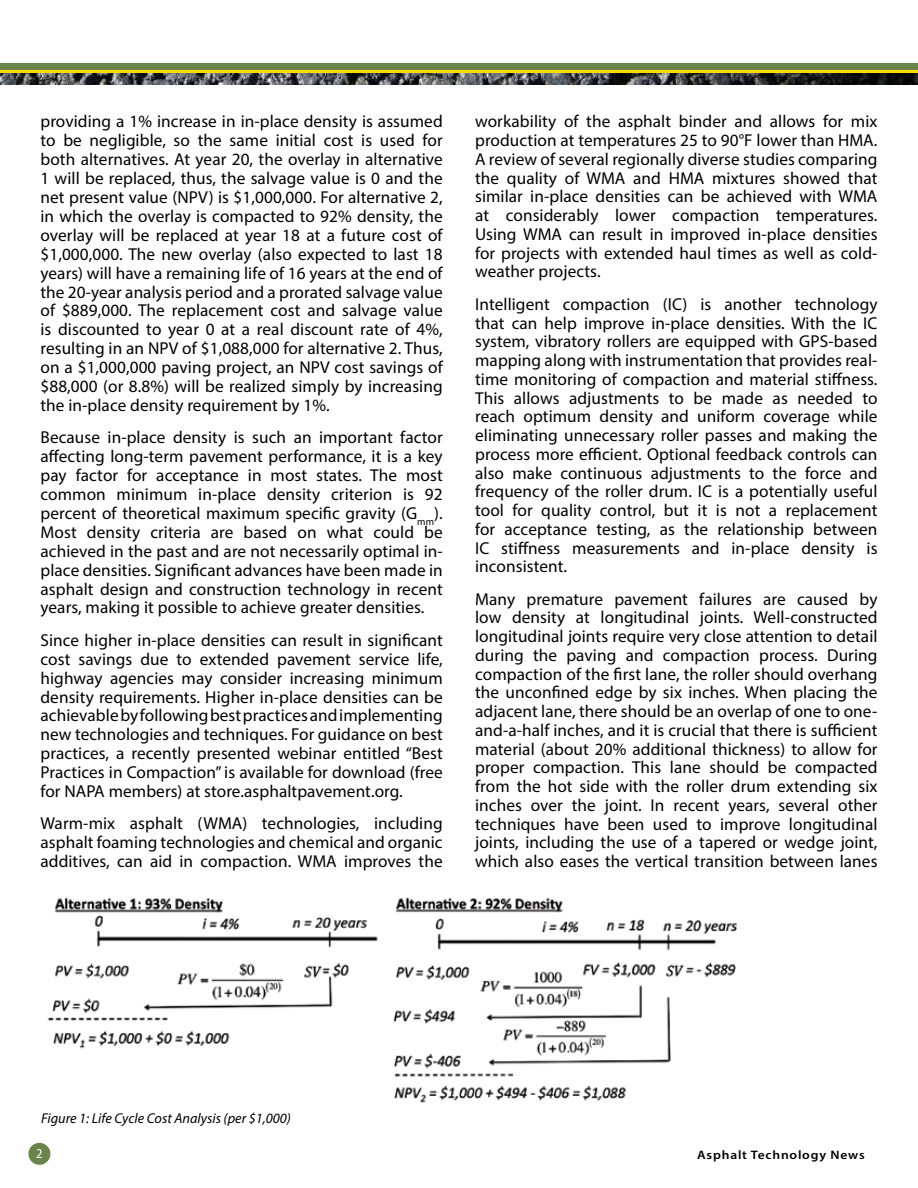
<style>
.page{position:relative;width:918px;height:1188px;background:#fff}
.page>*{position:absolute;margin:0;border:0;box-sizing:border-box;transform-origin:0 0}
.t1{font:17.25px/18.8px "Myriad Pro";letter-spacing:.005em;color:#000;text-align:justify}
.t2{font:italic 14.25px "Myriad Pro";color:#000}
.t3{font:condensed 13.5px "Myriad Pro";color:#fff;scale:1.25 1}
.t4{font:600 12.3px "Myriad Pro";letter-spacing:.06em;color:#000;scale:1.1 1}
</style>
<div class="page">
<div style="left:28px;top:1143px;width:22px;height:22px;background:#69854c;border-radius:50%"></div>
<svg style="left:0;top:63px;width:918px;height:21px;background:#6a703f"></svg>
<img style="left:47px;top:897px;width:690px;height:206px">
<p class="t1" style="left:40px;top:112px;width:404px">providing a 1% increase in in-place density is assumed to be negligible, so the same initial cost is used for both alternatives. At year 20, the overlay in alternative 1 will be replaced, thus, the salvage value is 0 and the net present value (NPV) is $1,000,000. For alternative 2, in which the overlay is compacted to 92% density, the overlay will be replaced at year 18 at a future cost of $1,000,000. The new overlay (also expected to last 18 years) will have a remaining life of 16 years at the end of the 20-year analysis period and a prorated salvage value of $889,000. The replacement cost and salvage value is discounted to year 0 at a real discount rate of 4%, resulting in an NPV of $1,088,000 for alternative 2. Thus, on a $1,000,000 paving project, an NPV cost savings of $88,000 (or 8.8%) will be realized simply by increasing the in-place density requirement by 1%.</p>
<p class="t1" style="left:40px;top:428px;width:404px">Because in-place density is such an important factor affecting long-term pavement performance, it is a key pay factor for acceptance in most states. The most common minimum in-place density criterion is 92 percent of theoretical maximum specific gravity (G<sub>mm</sub>).<br>Most density criteria are based on what could be achieved in the past and are not necessarily optimal in&shy;place densities. Significant advances have been made in asphalt design and construction technology in recent years, making it possible to achieve greater densities.</p>
<p class="t1" style="left:41px;top:630px;width:404px">Since higher in-place densities can result in significant cost savings due to extended pavement service life, highway agencies may consider increasing minimum density requirements. Higher in-place densities can be achievable by following best practices and implementing new technologies and techniques. For guidance on best practices, a recently presented webinar entitled “Best Practices in Compaction” is available for download (free for NAPA members) at store.asphaltpavement.org.</p>
<p class="t1" style="left:41px;top:814px;width:404px">Warm-mix asphalt (WMA) technologies, including asphalt foaming technologies and chemical and organic additives, can aid in compaction. WMA improves the</p>
<p class="t1" style="left:475px;top:112px;width:404px">workability of the asphalt binder and allows for mix production at temperatures 25 to 90°F lower than HMA.<br>A review of several regionally diverse studies comparing the quality of WMA and HMA mixtures showed that similar in-place densities can be achieved with WMA at considerably lower compaction temperatures.<br>Using WMA can result in improved in-place densities for projects with extended haul times as well as cold&shy;weather projects.</p>
<p class="t1" style="left:475px;top:294px;width:404px">Intelligent compaction (IC) is another technology that can help improve in-place densities. With the IC system, vibratory rollers are equipped with GPS-based mapping along with instrumentation that provides real&shy;time monitoring of compaction and material stiffness.<br>This allows adjustments to be made as needed to reach optimum density and uniform coverage while eliminating unnecessary roller passes and making the process more efficient. Optional feedback controls can also make continuous adjustments to the force and frequency of the roller drum. IC is a potentially useful tool for quality control, but it is not a replacement for acceptance testing, as the relationship between IC stiffness measurements and in-place density is inconsistent.</p>
<p class="t1" style="left:475px;top:589px;width:404px">Many premature pavement failures are caused by low density at longitudinal joints. Well-constructed longitudinal joints require very close attention to detail during the paving and compaction process. During compaction of the first lane, the roller should overhang the unconfined edge by six inches. When placing the adjacent lane, there should be an overlap of one to one&shy;and-a-half inches, and it is crucial that there is sufficient material (about 20% additional thickness) to allow for proper compaction. This lane should be compacted from the hot side with the roller drum extending six inches over the joint. In recent years, several other techniques have been used to improve longitudinal joints, including the use of a tapered or wedge joint, which also eases the vertical transition between lanes</p>
<p class="t2" style="left:41px;top:1110px;width:251px">Figure 1: Life Cycle Cost Analysis (per $1,000)</p>
<p class="t3" style="left:36px;top:1145px;width:7px">2</p>
<p class="t4" style="left:697px;top:1147px;width:154px">Asphalt Technology News</p>
</div>
